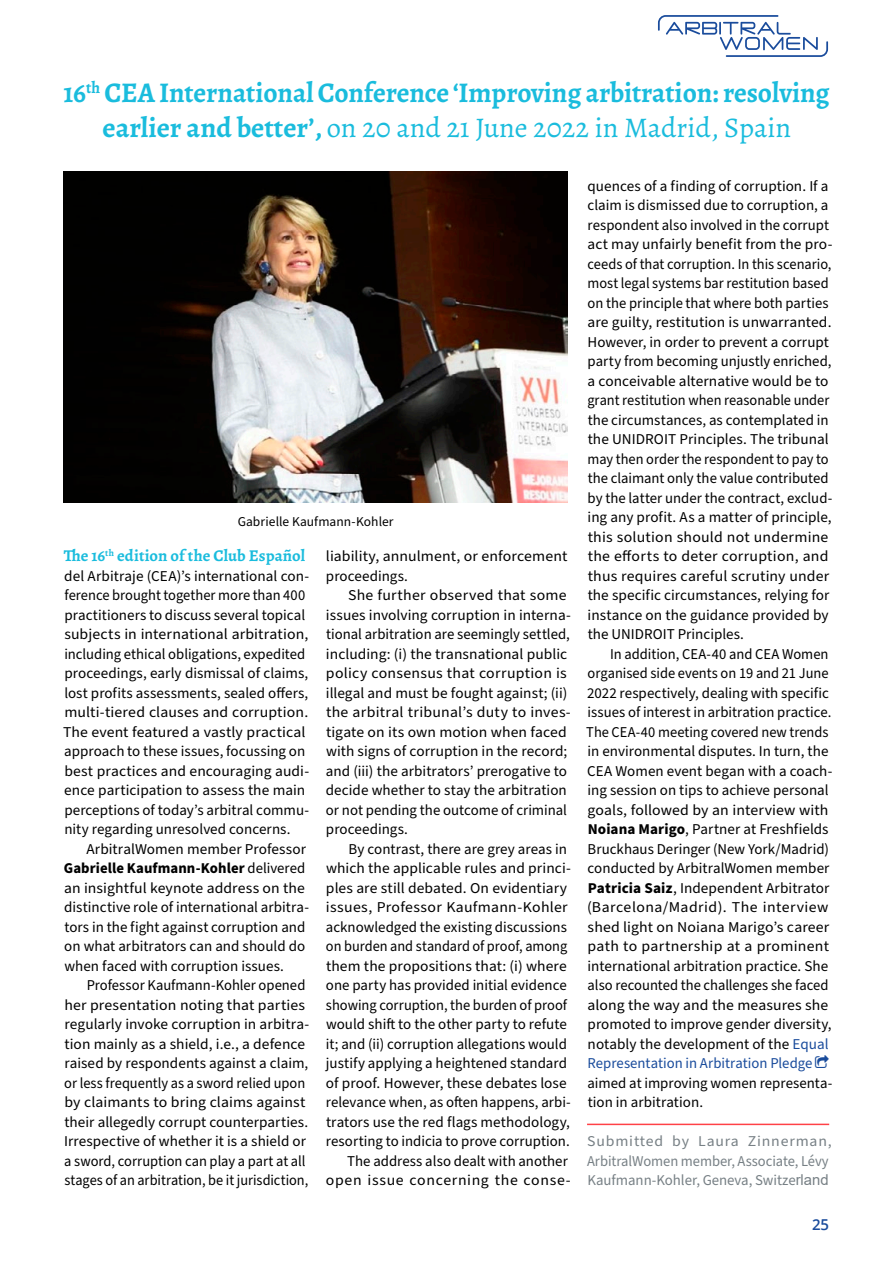
<style>
.page{position:relative;width:893px;height:1263px;background:#fff}
.page>*{position:absolute;margin:0;border:0;box-sizing:border-box;transform-origin:0 0}
.Título_eventos{font:700 28.5px/34.2px "Alegreya";color:#1abcdd;text-align:center}
._1º_Parágrafo_-_Corp{font:700 16.5px "Alegreya";color:#1abcdd}
.Corpo_do_Texto{font:15px/19.5px "Source Sans Pro";letter-spacing:.005em;color:#000}
._1º_Parágrafo_-_Corp-2{font:15px/19.5px "Source Sans Pro";letter-spacing:.005em;color:#000}
.Corpo_do_Texto-2{font:15px/19.5px "Source Sans Pro";letter-spacing:.005em;color:#000;scale:1.05 1}
.Fim_de_matéria{font:15px/19.5px "Source Sans Pro";color:#778085;scale:1.05 1}
.t1{font:600 15px "Open Sans";color:#1a4c9c}
.Legenda{font:13.5px "Source Sans Pro";letter-spacing:.005em;color:#000}
.s1{font-weight:400}
.s2{font-weight:700}
.s3{color:#1a4c9c}
.s4{font-family:"Arial"}
</style>
<div class="page">
<svg style="left:658px;top:15px;width:170px;height:42px"></svg>
<hr style="left:587px;top:1123px;width:242px;height:2px;background:#ff4147">
<img style="left:64px;top:171px;width:504px;height:331px">
<p class="Título_eventos" style="left:63px;top:76px;width:768px">16<sup>th</sup> CEA International Conference ‘Improving arbitration: resolving earlier and better’, <span class="s1">on 20 and 21 June 2022 in Madrid, Spain</span></p>
<p class="Legenda" style="left:238px;top:513px;width:157px">Gabrielle Kaufmann-Kohler</p>
<p class="_1º_Parágrafo_-_Corp" style="left:64px;top:545px;width:243px">The 16<sup>th</sup> edition of the Club Español</p>
<p class="_1º_Parágrafo_-_Corp-2" style="left:63px;top:566px;width:248px">del Arbitraje (CEA)’s international con&shy;ference brought together more than 400 practitioners to discuss several topical subjects in international arbitration, including ethical obligations, expedited proceedings, early dismissal of claims, lost profits assessments, sealed offers, multi-tiered clauses and corruption.<br>The event featured a vastly practical approach to these issues, focussing on best practices and encouraging audi&shy;ence participation to assess the main perceptions of today’s arbitral commu&shy;nity regarding unresolved concerns.</p>
<p class="Corpo_do_Texto" style="left:64px;top:839px;width:247px;text-indent:22px">ArbitralWomen member Professor <span class="s2">Gabrielle Kaufmann-Kohler</span> delivered an insightful keynote address on the distinctive role of international arbitra&shy;tors in the fight against corruption and on what arbitrators can and should do when faced with corruption issues.</p>
<p class="Corpo_do_Texto" style="left:64px;top:976px;width:246px;text-indent:23px">Professor Kaufmann-Kohler opened her presentation noting that parties regularly invoke corruption in arbitra&shy;tion mainly as a shield, i.e., a defence raised by respondents against a claim, or less frequently as a sword relied upon by claimants to bring claims against their allegedly corrupt counterparties.<br>Irrespective of whether it is a shield or a sword, corruption can play a part at all stages of an arbitration, be it jurisdiction,</p>
<p class="Corpo_do_Texto-2" style="left:326px;top:547px;width:231px">liability, annulment, or enforcement proceedings.</p>
<p class="Corpo_do_Texto-2" style="left:326px;top:586px;width:235px;text-indent:22px">She further observed that some issues involving corruption in interna&shy;tional arbitration are seemingly settled, including: (i) the transnational public policy consensus that corruption is illegal and must be fought against; (ii) the arbitral tribunal’s duty to inves&shy;tigate on its own motion when faced with signs of corruption in the record; and (iii) the arbitrators’ prerogative to decide whether to stay the arbitration or not pending the outcome of criminal proceedings.</p>
<p class="Corpo_do_Texto" style="left:326px;top:839px;width:246px;text-indent:23px">By contrast, there are grey areas in which the applicable rules and princi&shy;ples are still debated. On evidentiary issues, Professor Kaufmann-Kohler acknowledged the existing discussions on burden and standard of proof, among them the propositions that: (i) where one party has provided initial evidence showing corruption, the burden of proof would shift to the other party to refute it; and (ii) corruption allegations would justify applying a heightened standard of proof. However, these debates lose relevance when, as often happens, arbi&shy;trators use the red flags methodology, resorting to indicia to prove corruption.</p>
<p class="Corpo_do_Texto" style="left:326px;top:1151px;width:246px;text-align:right">The address also dealt with another open issue concerning the conse-</p>
<p class="Corpo_do_Texto" style="left:587px;top:176px;width:247px">quences of a finding of corruption. If a claim is dismissed due to corruption, a respondent also involved in the corrupt act may unfairly benefit from the pro&shy;ceeds of that corruption. In this scenario, most legal systems bar restitution based on the principle that where both parties are guilty, restitution is unwarranted.<br>However, in order to prevent a corrupt party from becoming unjustly enriched, a conceivable alternative would be to grant restitution when reasonable under the circumstances, as contemplated in the UNIDROIT Principles. The tribunal may then order the respondent to pay to the claimant only the value contributed by the latter under the contract, exclud&shy;ing any profit. As a matter of principle, this solution should not undermine the efforts to deter corruption, and thus requires careful scrutiny under the specific circumstances, relying for instance on the guidance provided by the UNIDROIT Principles.</p>
<p class="Corpo_do_Texto" style="left:586px;top:644px;width:248px;text-indent:24px">In addition, CEA-40 and CEA Women organised side events on 19 and 21 June 2022 respectively, dealing with specific issues of interest in arbitration practice.<br>The CEA-40 meeting covered new trends in environmental disputes. In turn, the CEA Women event began with a coach&shy;ing session on tips to achieve personal goals, followed by an interview with <span class="s2">Noiana Marigo</span>, Partner at Freshfields Bruckhaus Deringer (New York/Madrid) conducted by ArbitralWomen member <span class="s2">Patricia Saiz</span>, Independent Arbitrator (Barcelona/Madrid). The interview shed light on Noiana Marigo’s career path to partnership at a prominent international arbitration practice. She also recounted the challenges she faced along the way and the measures she promoted to improve gender diversity, notably the development of the <span class="s3">Equal Representation in Arbitration Pledge </span>aimed at improving women representa&shy;tion in arbitration.</p>
<p class="Fim_de_matéria" style="left:587px;top:1132px;width:234px">Submitted by Laura Zinnerman,<br>ArbitralWomen member, Associate, Lévy<br>Kaufmann-Kohler, Geneva, Switze<span class="s4">rland</span></p>
<p class="t1" style="left:812px;top:1214px;width:19px">25</p>
</div>
